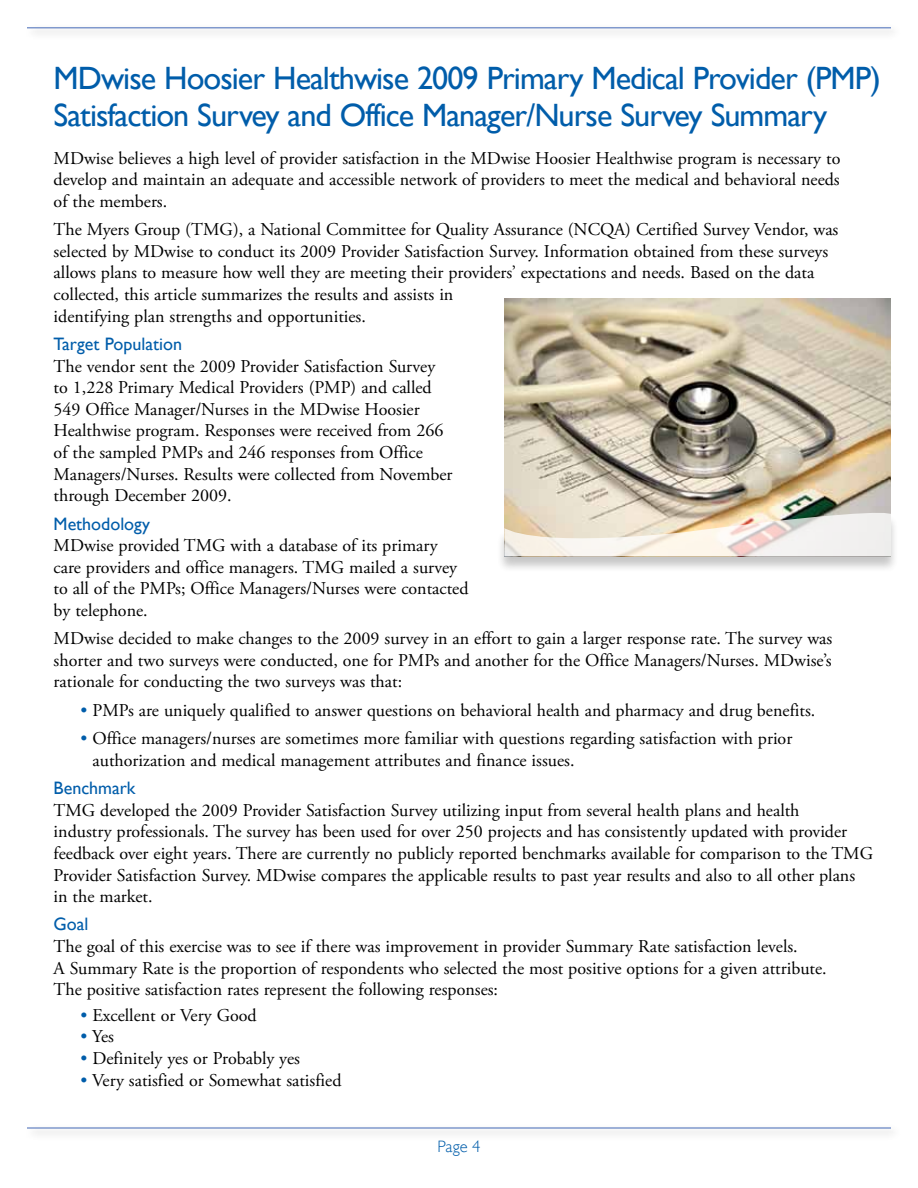
<style>
.page{position:relative;width:918px;height:1188px;background:#fff}
.page>*{position:absolute;margin:0;border:0;box-sizing:border-box;transform-origin:0 0}
.t1{font:32.25px/37.5px "Gill Sans";letter-spacing:-.03em;color:#005daa}
.t2{font:18px/21.6px "Adobe Garamond Pro";color:#000}
.t3{font:18px "Gill Sans";color:#005daa}
.t4{font:300 16.5px "Gill Sans";color:#005daa}
.s1{color:#005daa}
</style>
<div class="page">
<div style="left:23px;top:1123px;width:878px;height:18px;background:#f9f9f9"></div>
<hr style="left:27px;top:1127px;width:864px;height:2px;background:#8099cd">
<div style="left:23px;top:23px;width:878px;height:18px;background:#000;opacity:.3"></div>
<hr style="left:27px;top:27px;width:864px;height:1px;background:#8099cd">
<img style="left:504px;top:299px;width:387px;height:211px">
<div style="left:496px;top:513px;width:403px;height:60px;background:#000;opacity:.3"></div>
<svg style="left:504px;top:510px;width:387px;height:46px"></svg>
<h1 class="t1" style="left:54px;top:59px;width:829px">MDwise Hoosier Healthwise 2009 Primary Medical Provider (PMP)<br>Satisfaction Survey and Office Manager/Nurse Survey Summary</h1>
<p class="t2" style="left:54px;top:148px;width:788px;text-align:justify">MDwise believes a high level of provider satisfaction in the MDwise Hoosier Healthwise program is necessary to develop and maintain an adequate and accessible network of providers to meet the medical and behavioral needs of the members.</p>
<p class="t2" style="left:54px;top:219px;width:786px">The Myers Group (TMG), a National Committee for Quality Assurance (NCQA) Certified Survey Vendor, was selected by MDwise to conduct its 2009 Provider Satisfaction Survey. Information obtained from these surveys allows plans to measure how well they are meeting their providers’ expectations and needs. Based on the data collected, this article summarizes the results and assists in<br>identifying plan strengths and opportunities.</p>
<p class="t3" style="left:54px;top:333px;width:130px">Target Population</p>
<p class="t2" style="left:54px;top:356px;width:401px">The vendor sent the 2009 Provider Satisfaction Survey to 1,228 Primary Medical Providers (PMP) and called 549 Office Manager/Nurses in the MDwise Hoosier Healthwise program. Responses were received from 266 of the sampled PMPs and 246 responses from Office Managers/Nurses. Results were collected from November through December 2009.</p>
<p class="t3" style="left:54px;top:513px;width:98px">Methodology</p>
<p class="t2" style="left:54px;top:535px;width:416px">MDwise provided TMG with a database of its primary care providers and office managers. TMG mailed a survey to all of the PMPs; Office Managers/Nurses were contacted by telephone.</p>
<p class="t2" style="left:54px;top:628px;width:780px;text-align:justify">MDwise decided to make changes to the 2009 survey in an effort to gain a larger response rate. The survey was shorter and two surveys were conducted, one for PMPs and another for the Office Managers/Nurses. MDwise’s rationale for conducting the two surveys was that:</p>
<p class="t2" style="left:81px;top:700px;width:736px"><span class="s1">•</span> PMPs are uniquely qualified to answer questions on behavioral health and pharmacy and drug benefits.</p>
<p class="t2" style="left:93px;top:728px;width:701px;text-indent:-12px"><span class="s1">•</span> Office managers/nurses are sometimes more familiar with questions regarding satisfaction with prior authorization and medical management attributes and finance issues.</p>
<p class="t3" style="left:54px;top:777px;width:83px">Benchmark</p>
<p class="t2" style="left:54px;top:800px;width:821px">TMG developed the 2009 Provider Satisfaction Survey utilizing input from several health plans and health<br>industry professionals. The survey has been used for over 250 projects and has consistently updated with provider feedback over eight years. There are currently no publicly reported benchmarks available for comparison to the TMG Provider Satisfaction Survey. MDwise compares the applicable results to past year results and also to all other plans in the market.</p>
<p class="t3" style="left:54px;top:914px;width:36px">Goal</p>
<p class="t2" style="left:54px;top:936px;width:775px">The goal of this exercise was to see if there was improvement in provider Summary Rate satisfaction levels.<br>A Summary Rate is the proportion of respondents who selected the most positive options for a given attribute.<br>The positive satisfaction rates represent the following responses:</p>
<p class="t2" style="left:81px;top:1005px;width:178px"><span class="s1">•</span> Excellent or Very Good</p>
<p class="t2" style="left:81px;top:1027px;width:35px"><span class="s1">•</span> Yes</p>
<p class="t2" style="left:81px;top:1048px;width:221px"><span class="s1">•</span> Definitely yes or Probably yes</p>
<p class="t2" style="left:81px;top:1070px;width:262px"><span class="s1">•</span> Very satisfied or Somewhat satisfied</p>
<p class="t4" style="left:438px;top:1137px;width:44px">Page 4</p>
</div>
